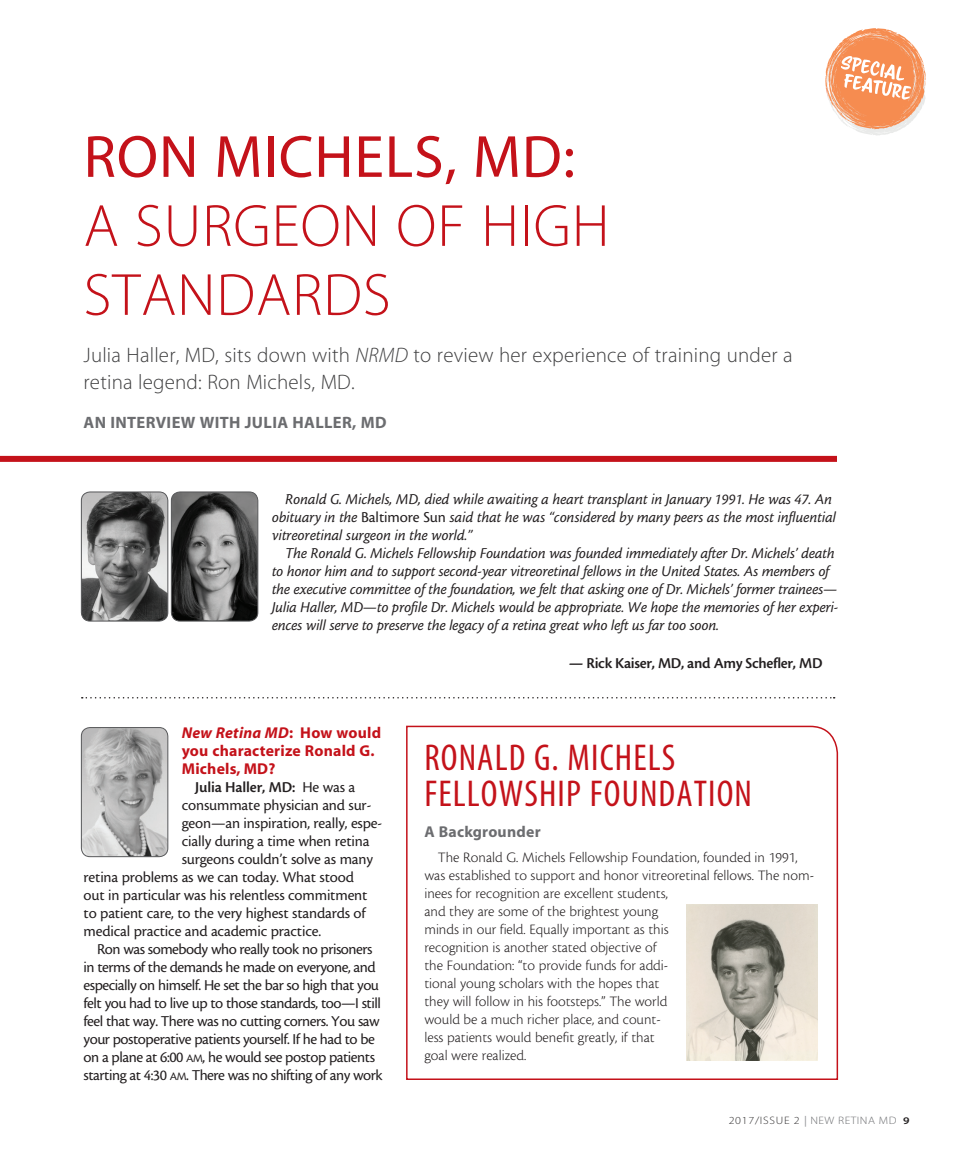
<style>
.page{position:relative;width:972px;height:1161px;background:#fff}
.page>*{position:absolute;margin:0;border:0;box-sizing:border-box;transform-origin:0 0}
.headline{font:60px/69px "Myriad MM 215 600";letter-spacing:.015em;color:#c4121a}
.sidebar_h1{font:37.5px/36px "Myriad MM 400 300";letter-spacing:.03em;color:#c4121a}
.deck{font:21px/27px "Myriad MM 215 600";letter-spacing:.01em;color:#3e3e3f}
.author{font:16.5px "Myriad MM 700 600";letter-spacing:.02em;color:#6c6d70}
.body{font:15.75px/18px "Cronos MM It 408 10";letter-spacing:-.01em;color:#231f20}
.body-2{font:15.75px/18px "Cronos MM 408 10";letter-spacing:-.03em;color:#231f20;text-align:center}
.body-3{font:15.75px "Cronos MM 408 10";letter-spacing:-.01em;color:#231f20}
.subhead_question{font:15.75px/18px "Myriad MM 700 600";letter-spacing:.015em;color:#c4121a}
.body-4{font:15.75px "Cronos MM 574 10";letter-spacing:-.02em;color:#231f20}
.subhead_question-2{font:15.75px "Myriad MM 700 600";letter-spacing:.015em;color:#6c6d70}
.sidebar_body{font:15px/18px "Cronos MM 250 10";color:#231f20}
.t1{font:10.8px "Myriad MM 215 600";letter-spacing:.04em;color:#312f30;scale:1.11 1}
.s1{font-family:"Myriad MM 400 600"}
.s2{font-family:"Myriad MM It 215 600"}
.s3{font-family:"Cronos MM 408 10"}
.s4{font-family:"Myriad MM It 700 600"}
.s5{font-family:"Cronos MM SC750 408 10";font-size:11.85px}
.s6{font-family:"Myriad MM 400 600";color:#939598}
.s7{color:#6c6d70}
.s8{font-family:"Myriad MM 565 600";font-size:10.2px;color:#231f20}
</style>
<div class="page">
<svg style="left:825px;top:28px;width:101px;height:108px"></svg>
<div style="left:0;top:456px;width:837px;height:6px;background:#c4121a"></div>
<div style="left:82px;top:130px;width:753px;height:186px;background:#fff"></div>
<svg style="left:82px;top:697px;width:753px;height:2px"></svg>
<img style="left:81px;top:492px;width:87px;height:129px">
<div style="left:81px;top:492px;width:87px;height:129px;border:1px solid #57585a;border-radius:9px"></div>
<img style="left:171px;top:492px;width:87px;height:129px">
<div style="left:171px;top:492px;width:87px;height:129px;border:1px solid #57585a;border-radius:9px"></div>
<svg style="left:406px;top:725px;width:433px;height:355px"></svg>
<img style="left:81px;top:728px;width:87px;height:129px">
<div style="left:81px;top:727px;width:87px;height:130px;border:1px solid #57585a;border-radius:9px"></div>
<img style="left:687px;top:905px;width:130px;height:155px">
<p class="headline" style="left:84px;top:125px;width:528px"><span class="s1">RON MICHELS, MD:<br></span>A SURGEON OF HIGH<br>STANDARDS</p>
<p class="deck" style="left:84px;top:342px;width:711px">Julia Haller, MD, sits down with <span class="s2">NRMD</span> to review her experience of training under a retina legend: Ron Michels, MD.</p>
<p class="author" style="left:84px;top:414px;width:304px">AN INTERVIEW WITH JULIA HALLER, MD</p>
<p class="body" style="left:272px;top:490px;width:566px;text-indent:14px">Ronald G. Michels, MD, died while awaiting a heart transplant in January 1991. He was 47. An obituary in the <span class="s3">Baltimore Sun</span> said that he was “considered by many peers as the most influential vitreoretinal surgeon in the world.”</p>
<p class="body" style="left:272px;top:544px;width:568px;text-indent:14px">The Ronald G. Michels Fellowship Foundation was founded immediately after Dr. Michels’ death to honor him and to support second-year vitreoretinal fellows in the United States. As members of the executive committee of the foundation, we felt that asking one of Dr. Michels’ former trainees— Julia Haller, MD—to profile Dr. Michels would be appropriate. We hope the memories of her experi&shy;ences will serve to preserve the legacy of a retina great who left us far too soon.</p>
<p class="body-4" style="left:569px;top:654px;width:255px">— Rick Kaiser, MD, and Amy Schefler, MD</p>
<p class="subhead_question" style="left:182px;top:725px;width:201px"><span class="s4">New Retina MD</span>: How would you characterize Ronald G.<br>Michels, MD?</p>
<p class="body-4" style="left:195px;top:779px;width:162px">Julia Haller, MD: <span class="s3">He was a</span></p>
<p class="body-3" style="left:182px;top:797px;width:191px">consummate physician and sur-</p>
<p class="body-3" style="left:182px;top:815px;width:202px">geon—an inspiration, really, espe-</p>
<p class="body-3" style="left:182px;top:833px;width:189px">cially during a time when retina</p>
<p class="body-3" style="left:182px;top:851px;width:193px">surgeons couldn’t solve as many</p>
<p class="body-3" style="left:84px;top:869px;width:272px">retina problems as we can today. What stood</p>
<p class="body-3" style="left:84px;top:887px;width:285px">out in particular was his relentless commitment</p>
<p class="body-3" style="left:84px;top:905px;width:283px">to patient care, to the very highest standards of</p>
<p class="body-3" style="left:84px;top:923px;width:239px">medical practice and academic practice.</p>
<p class="body-2" style="left:84px;top:940px;width:300px">Ron was somebody who really took no prisoners<br>in terms of the demands he made on everyone, and especially on himself. He set the bar so high that you felt you had to live up to those standards, too—I still feel that way. There was no cutting corners. You saw your postoperative patients yourself. If he had to be on a plane at 6:00 <span class="s5">AM</span>, he would see postop patients starting at 4:30 <span class="s5">AM</span>. There was no shifting of any work</p>
<p class="sidebar_h1" style="left:424px;top:741px;width:329px">RONALD G. MICHELS<br>FELLOWSHIP FOUNDATION</p>
<p class="subhead_question-2" style="left:424px;top:824px;width:118px">A Backgrounder</p>
<p class="sidebar_body" style="left:424px;top:849px;width:391px;text-indent:14px">The Ronald G. Michels Fellowship Foundation, founded in 1991, was established to support and honor vitreoretinal fellows. The nom&shy;inees for recognition are excellent students,<br>and they are some of the brightest young<br>minds in our field. Equally important as this<br>recognition is another stated objective of<br>the Foundation: “to provide funds for addi-<br>tional young scholars with the hopes that<br>they will follow in his footsteps.” The world<br>would be a much richer place, and count-<br>less patients would benefit greatly, if that<br>goal were realized.</p>
<p class="t1" style="left:729px;top:1115px;width:165px">2017/ISSUE 2 <span class="s6">|</span> <span class="s7">NEW RETINA MD</span> <span class="s8">9</span></p>
</div>
